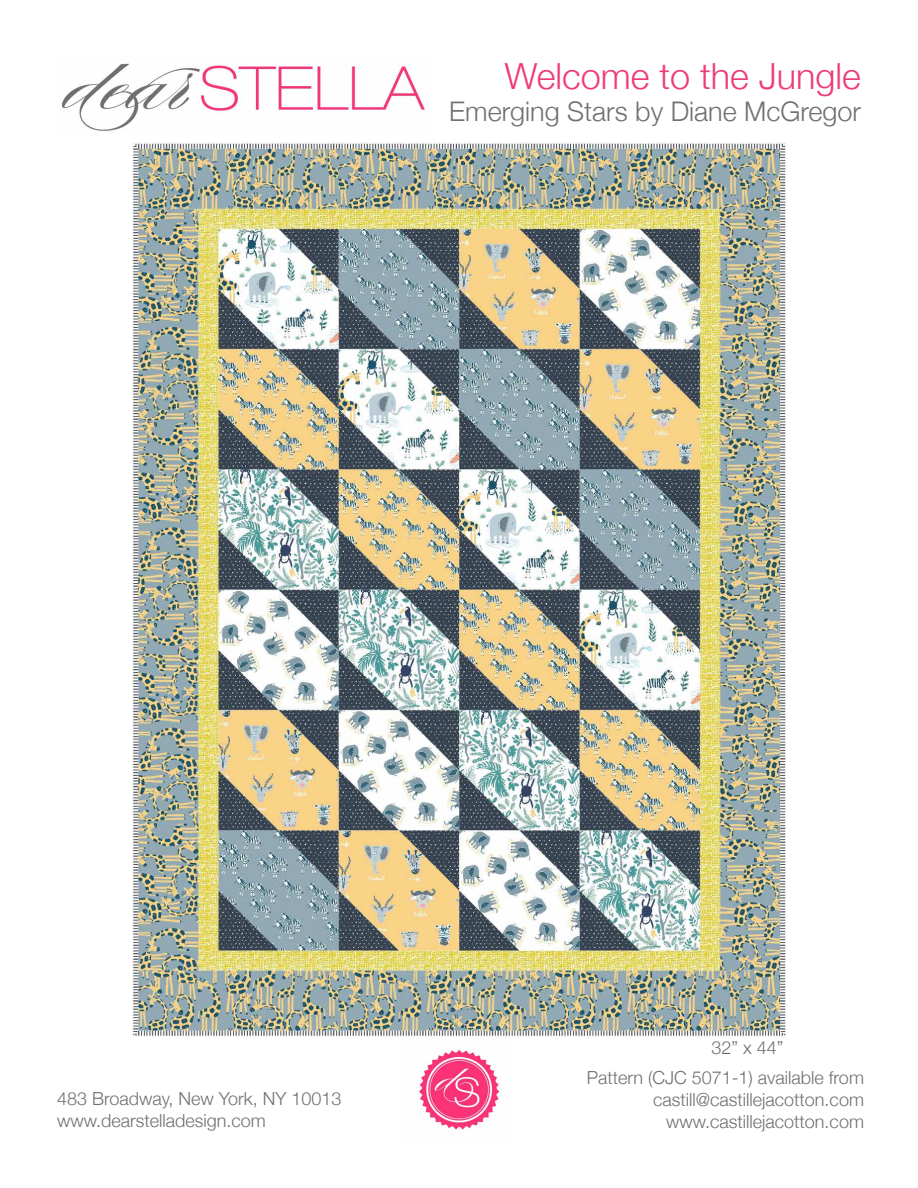
<style>
.page{position:relative;width:918px;height:1188px;background:#fff}
.page>*{position:absolute;margin:0;border:0;box-sizing:border-box;transform-origin:0 0}
.t1{font:300 36px "Helvetica Neue";color:#ee3b7a}
.t2{font:300 27px "Helvetica Neue";color:#6f7070}
.t3{font:300 18px/21.6px "Helvetica Neue";color:#6f7070}
</style>
<div class="page">
<img style="left:61px;top:63px;width:365px;height:68px">
<img style="left:409px;top:1036px;width:93px;height:95px">
<img style="left:133px;top:143px;width:652px;height:893px">
<h1 class="t1" style="left:505px;top:47px;width:358px">Welcome to the Jungle</h1>
<h2 class="t2" style="left:449px;top:90px;width:413px">Emerging Stars by Diane McGregor</h2>
<p class="t3" style="left:57px;top:1087px;width:286px">483 Broadway, New York, NY 10013 www.dearstelladesign.com</p>
<p class="t3" style="left:711px;top:1035px;width:74px">32” x 44”</p>
<p class="t3" style="left:587px;top:1066px;width:279px;text-align:right">Pattern (CJC 5071-1) available from castill@castillejacotton.com www.castillejacotton.com</p>
</div>
